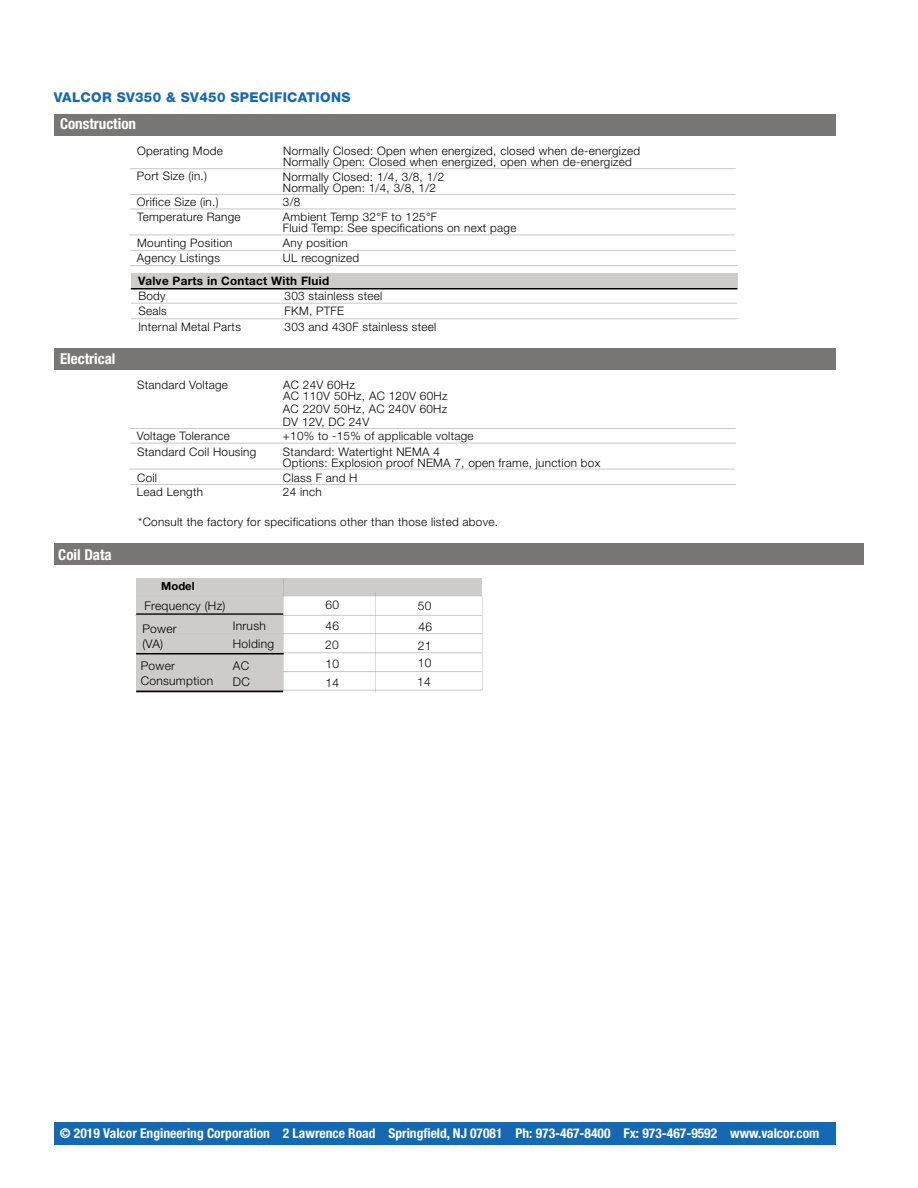
<style>
.page{position:relative;width:918px;height:1188px;background:#fff}
.page>*{position:absolute;margin:0;border:0;box-sizing:border-box;transform-origin:0 0}
.Gray_Bar_HEADER{font:700 condensed 15px "Helvetica Neue LT Std";color:#fff}
.Page2_BLUE_HEADER{font:700 condensed 13.5px "Helvetica Neue LT Std";color:#fff}
.Page2_BLUE_HEADER-2{font:800 13.5px "Helvetica Neue LT Std";letter-spacing:.025em;color:#1568b2}
.Table_Data{font:300 12px "Helvetica Neue LT Std";letter-spacing:.025em;color:#010000}
.Data_Header{font:300 11.7px "Helvetica Neue LT Std";letter-spacing:.025em;color:#000}
.Data_Header-2{font:700 11.7px "Helvetica Neue LT Std";letter-spacing:.025em;color:#000}
.Table_Headers{font:700 11.25px "Helvetica Neue LT Std";color:#000}
</style>
<div class="page">
<div style="left:54px;top:1123px;width:781px;height:22px;background:#1568b2"></div>
<div style="left:54px;top:114px;width:781px;height:21px;background:#797776"></div>
<hr style="left:131px;top:303px;width:606px;height:1px;background:#c7c8ca">
<hr style="left:130px;top:168px;width:606px;height:1px;background:#c7c8ca">
<div style="left:131px;top:273px;width:606px;height:15px;background:#ceccca"></div>
<hr style="left:130px;top:209px;width:606px;height:1px;background:#c7c8ca">
<hr style="left:129px;top:235px;width:606px;height:1px;background:#c7c8ca">
<hr style="left:130px;top:250px;width:606px;height:1px;background:#c7c8ca">
<hr style="left:130px;top:265px;width:607px;height:1px;background:#c7c8ca">
<hr style="left:131px;top:288px;width:606px;height:2px;background:#000">
<hr style="left:130px;top:194px;width:606px;height:1px;background:#c7c8ca">
<hr style="left:131px;top:318px;width:606px;height:1px;background:#c7c8ca">
<div style="left:54px;top:348px;width:781px;height:21px;background:#797776"></div>
<hr style="left:130px;top:443px;width:606px;height:1px;background:#c7c8ca">
<hr style="left:129px;top:469px;width:606px;height:1px;background:#c7c8ca">
<hr style="left:130px;top:484px;width:606px;height:1px;background:#c7c8ca">
<hr style="left:130px;top:428px;width:606px;height:1px;background:#c7c8ca">
<div style="left:136px;top:596px;width:147px;height:96px;background:#ceccca"></div>
<div style="left:54px;top:543px;width:810px;height:22px;background:#797776"></div>
<div style="left:136px;top:578px;width:346px;height:18px;background:#ceccca"></div>
<hr style="left:136px;top:613px;width:147px;height:2px;background:#000">
<hr style="left:137px;top:595px;width:345px;height:1px;background:#c7c8ca">
<hr style="left:135px;top:615px;width:347px;height:1px;background:#c7c8ca">
<hr style="left:136px;top:633px;width:346px;height:1px;background:#c7c8ca">
<hr style="left:138px;top:652px;width:344px;height:1px;background:#c7c8ca">
<hr style="left:280px;top:671px;width:202px;height:1px;background:#c7c8ca">
<hr style="left:280px;top:690px;width:202px;height:1px;background:#c7c8ca">
<hr style="left:136px;top:691px;width:147px;height:1px;background:#000">
<hr style="left:136px;top:653px;width:148px;height:1px;background:#000">
<p class="Page2_BLUE_HEADER-2" style="left:54px;top:89px;width:298px">VALCOR SV350 &amp; SV450 SPECIFICATIONS</p>
<p class="Gray_Bar_HEADER" style="left:60px;top:115px;width:78px">Construction</p>
<p class="Data_Header" style="left:137px;top:143px;width:87px">Operating Mode</p>
<p class="Data_Header" style="left:283px;top:144px;width:359px">Normally Closed: Open when energized, closed when de-energized</p>
<p class="Data_Header" style="left:283px;top:155px;width:350px">Normally Open: Closed when energized, open when de-energized</p>
<p class="Data_Header" style="left:137px;top:169px;width:71px">Port Size (in.)</p>
<p class="Data_Header" style="left:283px;top:169px;width:163px">Normally Closed: 1/4, 3/8, 1/2</p>
<p class="Data_Header" style="left:283px;top:180px;width:155px">Normally Open: 1/4, 3/8, 1/2</p>
<p class="Data_Header" style="left:283px;top:221px;width:235px">Fluid Temp: See specifications on next page</p>
<p class="Data_Header" style="left:137px;top:195px;width:83px">Orifice Size (in.)</p>
<p class="Data_Header" style="left:283px;top:195px;width:19px">3/8</p>
<p class="Data_Header" style="left:137px;top:210px;width:105px">Temperature Range</p>
<p class="Data_Header" style="left:283px;top:210px;width:156px">Ambient Temp 32°F to 125°F</p>
<p class="Data_Header" style="left:137px;top:251px;width:85px">Agency Listings</p>
<p class="Data_Header" style="left:283px;top:251px;width:78px">UL recognized</p>
<p class="Data_Header-2" style="left:138px;top:273px;width:192px">Valve Parts in Contact With Fluid</p>
<p class="Data_Header" style="left:137px;top:236px;width:97px">Mounting Position</p>
<p class="Data_Header" style="left:283px;top:236px;width:66px">Any position</p>
<p class="Data_Header" style="left:138px;top:289px;width:29px">Body</p>
<p class="Data_Header" style="left:285px;top:289px;width:99px">303 stainless steel</p>
<p class="Data_Header" style="left:138px;top:304px;width:30px">Seals</p>
<p class="Data_Header" style="left:285px;top:304px;width:61px">FKM, PTFE</p>
<p class="Gray_Bar_HEADER" style="left:60px;top:349px;width:57px">Electrical</p>
<p class="Gray_Bar_HEADER" style="left:58px;top:545px;width:55px">Coil Data</p>
<p class="Data_Header" style="left:138px;top:319px;width:104px">Internal Metal Parts</p>
<p class="Data_Header" style="left:285px;top:319px;width:153px">303 and 430F stainless steel</p>
<p class="Data_Header" style="left:137px;top:377px;width:92px">Standard Voltage</p>
<p class="Data_Header" style="left:283px;top:378px;width:73px">AC 24V 60Hz</p>
<p class="Data_Header" style="left:283px;top:389px;width:166px">AC 110V 50Hz, AC 120V 60Hz</p>
<p class="Data_Header" style="left:283px;top:402px;width:166px">AC 220V 50Hz, AC 240V 60Hz</p>
<p class="Data_Header" style="left:283px;top:415px;width:88px">DV 12V, DC 24V</p>
<p class="Data_Header" style="left:283px;top:455px;width:319px">Options: Explosion proof NEMA 7, open frame, junction box</p>
<p class="Data_Header" style="left:137px;top:429px;width:95px">Voltage Tolerance</p>
<p class="Data_Header" style="left:283px;top:429px;width:192px">+10% to -15% of applicable voltage</p>
<p class="Data_Header" style="left:137px;top:444px;width:121px">Standard Coil Housing</p>
<p class="Data_Header" style="left:283px;top:444px;width:158px">Standard: Watertight NEMA 4</p>
<p class="Data_Header" style="left:137px;top:485px;width:68px">Lead Length</p>
<p class="Data_Header" style="left:283px;top:485px;width:40px">24 inch</p>
<p class="Data_Header" style="left:137px;top:470px;width:21px">Coil</p>
<p class="Data_Header" style="left:283px;top:470px;width:76px">Class F and H</p>
<p class="Data_Header" style="left:138px;top:514px;width:361px">*Consult the factory for specifications other than those listed above.</p>
<p class="Table_Headers" style="left:161px;top:579px;width:35px">Model</p>
<p class="Table_Data" style="left:144px;top:599px;width:83px">Frequency (Hz)</p>
<p class="Table_Data" style="left:142px;top:621px;width:36px">Power</p>
<p class="Table_Data" style="left:142px;top:636px;width:22px">(VA)</p>
<p class="Table_Data" style="left:233px;top:618px;width:35px">Inrush</p>
<p class="Table_Data" style="left:233px;top:637px;width:43px">Holding</p>
<p class="Table_Data" style="left:141px;top:659px;width:36px">Power</p>
<p class="Table_Data" style="left:141px;top:674px;width:74px">Consumption</p>
<p class="Table_Data" style="left:233px;top:659px;width:18px">AC</p>
<p class="Table_Data" style="left:233px;top:674px;width:18px">DC</p>
<p class="Table_Data" style="left:326px;top:597px;width:15px">60</p>
<p class="Table_Data" style="left:326px;top:618px;width:15px">46</p>
<p class="Table_Data" style="left:325px;top:637px;width:15px">20</p>
<p class="Table_Data" style="left:418px;top:598px;width:15px">50</p>
<p class="Table_Data" style="left:419px;top:619px;width:15px">46</p>
<p class="Table_Data" style="left:418px;top:638px;width:15px">21</p>
<p class="Table_Data" style="left:326px;top:656px;width:15px">10</p>
<p class="Table_Data" style="left:418px;top:656px;width:15px">10</p>
<p class="Table_Data" style="left:326px;top:675px;width:15px">14</p>
<p class="Table_Data" style="left:417px;top:675px;width:15px">14</p>
<p class="Page2_BLUE_HEADER" style="left:60px;top:1125px;width:761px">© 2019 Valcor Engineering Corporation 2 Lawrence Road Springfield, NJ 07081 Ph: 973-467-8400 Fx: 973-467-9592 www.valcor.com</p>
</div>
